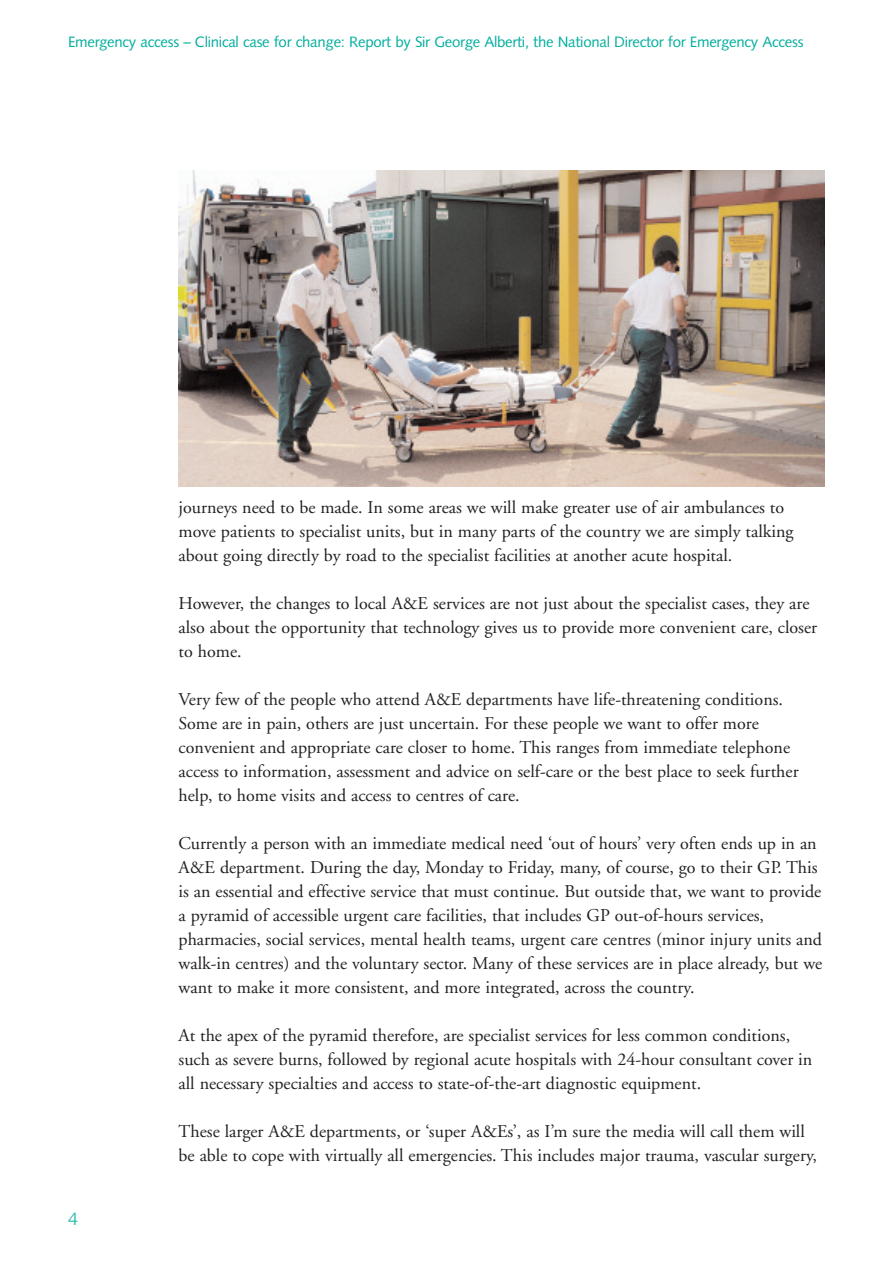
<style>
.page{position:relative;width:893px;height:1263px;background:#fff}
.page>*{position:absolute;margin:0;border:0;box-sizing:border-box;transform-origin:0 0}
.t1{font:18px/24px "Adobe Garamond";color:#231f20}
.t2{font:18px "Syntax";color:#32bdb1}
.t3{font:15px "Syntax";letter-spacing:-.015em;color:#00ae9e}
</style>
<div class="page">
<img style="left:179px;top:170px;width:646px;height:317px">
<p class="t3" style="left:68px;top:36px;width:737px">Emergency access – Clinical case for change: Report by Sir George Alberti, the National Director for Emergency Access</p>
<p class="t2" style="left:68px;top:1212px;width:12px">4</p>
<p class="t1" style="left:179px;top:497px;width:616px">journeys need to be made. In some areas we will make greater use of air ambulances to move patients to specialist units, but in many parts of the country we are simply talking about going directly by road to the specialist facilities at another acute hospital.</p>
<p class="t1" style="left:179px;top:593px;width:640px">However, the changes to local A&amp;E services are not just about the specialist cases, they are also about the opportunity that technology gives us to provide more convenient care, closer to home.</p>
<p class="t1" style="left:179px;top:689px;width:622px">Very few of the people who attend A&amp;E departments have life-threatening conditions.<br>Some are in pain, others are just uncertain. For these people we want to offer more convenient and appropriate care closer to home. This ranges from immediate telephone access to information, assessment and advice on self-care or the best place to seek further help, to home visits and access to centres of care.</p>
<p class="t1" style="left:179px;top:833px;width:645px">Currently a person with an immediate medical need ‘out of hours’ very often ends up in an A&amp;E department. During the day, Monday to Friday, many, of course, go to their GP. This is an essential and effective service that must continue. But outside that, we want to provide a pyramid of accessible urgent care facilities, that includes GP out-of-hours services, pharmacies, social services, mental health teams, urgent care centres (minor injury units and walk-in centres) and the voluntary sector. Many of these services are in place already, but we want to make it more consistent, and more integrated, across the country.</p>
<p class="t1" style="left:179px;top:1025px;width:635px">At the apex of the pyramid therefore, are specialist services for less common conditions, such as severe burns, followed by regional acute hospitals with 24-hour consultant cover in all necessary specialties and access to state-of-the-art diagnostic equipment.</p>
<p class="t1" style="left:179px;top:1121px;width:640px">These larger A&amp;E departments, or ‘super A&amp;Es’, as I’m sure the media will call them will be able to cope with virtually all emergencies. This includes major trauma, vascular surgery,</p>
</div>
